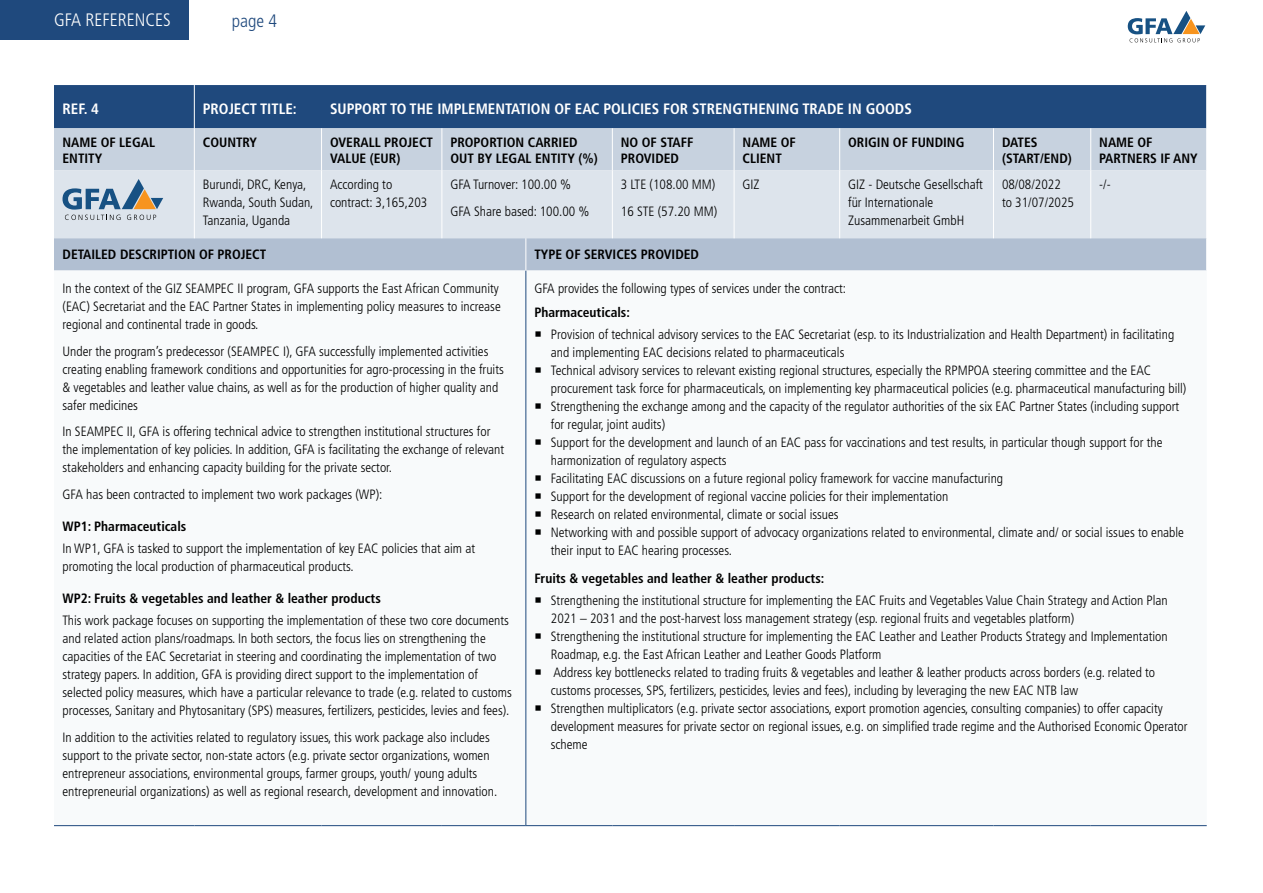
<style>
.page{position:relative;width:1263px;height:893px;background:#fff}
.page>*{position:absolute;margin:0;border:0;box-sizing:border-box;transform-origin:0 0}
.t1{font:300 condensed 18px "Frutiger LT Std";color:#fff}
.t2{font:300 condensed 18px "Frutiger LT Std";color:#1f497d}
.t3{font:700 condensed 15px "Frutiger LT Std";color:#fff}
.t4{font:300 condensed 13.5px/18px "Frutiger LT Std";color:#000}
.t5{font:700 condensed 13.5px/16.5px "Frutiger LT Std";color:#000}
</style>
<div class="page">
<div style="left:0;top:0;width:188px;height:39px;background:#1f497d"></div>
<svg style="left:1128px;top:11px;width:77px;height:31px"></svg>
<div style="left:54px;top:85px;width:1152px;height:43px;background:#1f497d"></div>
<div style="left:54px;top:128px;width:1152px;height:42px;background:#c7d2df"></div>
<div style="left:54px;top:170px;width:1152px;height:68px;background:#dde4ec"></div>
<div style="left:54px;top:238px;width:1152px;height:33px;background:#b1bfd2"></div>
<hr style="left:194px;top:85px;width:1px;height:43px;background:#fff">
<hr style="left:194px;top:128px;width:1px;height:42px;background:#fff">
<hr style="left:321px;top:128px;width:1px;height:42px;background:#fff">
<hr style="left:441px;top:128px;width:1px;height:42px;background:#fff">
<hr style="left:612px;top:128px;width:1px;height:42px;background:#fff">
<hr style="left:734px;top:128px;width:1px;height:42px;background:#fff">
<hr style="left:839px;top:128px;width:1px;height:42px;background:#fff">
<hr style="left:993px;top:128px;width:1px;height:42px;background:#fff">
<hr style="left:1090px;top:128px;width:1px;height:42px;background:#fff">
<hr style="left:321px;top:170px;width:1px;height:68px;background:#fff">
<hr style="left:441px;top:170px;width:1px;height:68px;background:#fff">
<hr style="left:612px;top:170px;width:1px;height:68px;background:#fff">
<hr style="left:734px;top:170px;width:1px;height:68px;background:#fff">
<hr style="left:839px;top:170px;width:1px;height:68px;background:#fff">
<hr style="left:993px;top:170px;width:1px;height:68px;background:#fff">
<hr style="left:526px;top:271px;width:1px;height:554px;background:#1f497d">
<hr style="left:54px;top:825px;width:140px;height:1px;background:#1f497d">
<hr style="left:194px;top:825px;width:127px;height:1px;background:#1f497d">
<hr style="left:321px;top:825px;width:121px;height:1px;background:#1f497d">
<hr style="left:442px;top:825px;width:84px;height:1px;background:#1f497d">
<hr style="left:526px;top:825px;width:86px;height:1px;background:#1f497d">
<hr style="left:612px;top:825px;width:122px;height:1px;background:#1f497d">
<hr style="left:734px;top:825px;width:106px;height:1px;background:#1f497d">
<hr style="left:840px;top:825px;width:153px;height:1px;background:#1f497d">
<hr style="left:993px;top:825px;width:98px;height:1px;background:#1f497d">
<hr style="left:1091px;top:825px;width:116px;height:1px;background:#1f497d">
<hr style="left:1090px;top:170px;width:1px;height:68px;background:#fff">
<hr style="left:194px;top:170px;width:1px;height:68px;background:#fff">
<hr style="left:525px;top:238px;width:1px;height:33px;background:#fff">
<svg style="left:63px;top:179px;width:100px;height:41px;background:#a9b6c2"></svg>
<h1 class="t1" style="left:54px;top:10px;width:118px">GFA REFERENCES</h1>
<h1 class="t2" style="left:232px;top:11px;width:47px">page 4</h1>
<p class="t3" style="left:63px;top:99px;width:38px">REF. 4</p>
<p class="t3" style="left:203px;top:99px;width:95px">PROJECT TITLE:</p>
<p class="t3" style="left:330px;top:99px;width:583px">SUPPORT TO THE IMPLEMENTATION OF EAC POLICIES FOR STRENGTHENING TRADE IN GOODS</p>
<p class="t5" style="left:63px;top:134px;width:94px">NAME OF LEGAL<br>ENTITY</p>
<p class="t5" style="left:203px;top:134px;width:56px">COUNTRY</p>
<p class="t5" style="left:330px;top:134px;width:105px">OVERALL PROJECT<br>VALUE (EUR)</p>
<p class="t5" style="left:450px;top:134px;width:149px">PROPORTION CARRIED<br>OUT BY LEGAL ENTITY (%)</p>
<p class="t5" style="left:621px;top:134px;width:74px">NO OF STAFF<br>PROVIDED</p>
<p class="t5" style="left:742px;top:134px;width:55px">NAME OF<br>CLIENT</p>
<p class="t5" style="left:848px;top:134px;width:118px">ORIGIN OF FUNDING</p>
<p class="t5" style="left:1002px;top:134px;width:71px">DATES (START/END)</p>
<p class="t5" style="left:1099px;top:134px;width:100px">NAME OF<br>PARTNERS IF ANY</p>
<p class="t4" style="left:203px;top:176px;width:112px">Burundi, DRC, Kenya,<br>Rwanda, South Sudan,<br>Tanzania, Uganda</p>
<p class="t4" style="left:330px;top:176px;width:99px">According to contract: 3,165,203</p>
<p class="t4" style="left:450px;top:171px;width:141px;line-height:27px">GFA Turnover: 100.00 %<br>GFA Share based: 100.00 %</p>
<p class="t4" style="left:621px;top:171px;width:98px;line-height:27px">3 LTE (108.00 MM)<br>16 STE (57.20 MM)</p>
<p class="t4" style="left:742px;top:176px;width:18px">GIZ</p>
<p class="t4" style="left:848px;top:176px;width:136px">GIZ - Deutsche Gesellschaft für Internationale<br>Zusammenarbeit GmbH</p>
<p class="t4" style="left:1002px;top:176px;width:74px">08/08/2022 to 31/07/2025</p>
<p class="t4" style="left:1099px;top:176px;width:13px">-/-</p>
<p class="t5" style="left:62px;top:247px;width:205px">DETAILED DESCRIPTION OF PROJECT</p>
<p class="t5" style="left:534px;top:247px;width:166px">TYPE OF SERVICES PROVIDED</p>
<p class="t4" style="left:62px;top:280px;width:440px">In the context of the GIZ SEAMPEC II program, GFA supports the East African Community (EAC) Secretariat and the EAC Partner States in implementing policy measures to increase regional and continental trade in goods.</p>
<p class="t4" style="left:62px;top:342px;width:443px">Under the program’s predecessor (SEAMPEC I), GFA successfully implemented activities creating enabling framework conditions and opportunities for agro-processing in the fruits &amp; vegetables and leather value chains, as well as for the production of higher quality and safer medicines</p>
<p class="t4" style="left:62px;top:423px;width:443px">In SEAMPEC II, GFA is offering technical advice to strengthen institutional structures for the implementation of key policies. In addition, GFA is facilitating the exchange of relevant stakeholders and enhancing capacity building for the private sector.</p>
<p class="t4" style="left:62px;top:485px;width:321px">GFA has been contracted to implement two work packages (WP):</p>
<p class="t5" style="left:62px;top:518px;width:125px">WP1: Pharmaceuticals</p>
<p class="t4" style="left:62px;top:540px;width:414px">In WP1, GFA is tasked to support the implementation of key EAC policies that aim at promoting the local production of pharmaceutical products.</p>
<p class="t5" style="left:62px;top:590px;width:320px">WP2: Fruits &amp; vegetables and leather &amp; leather products</p>
<p class="t4" style="left:62px;top:612px;width:451px">This work package focuses on supporting the implementation of these two core documents and related action plans/roadmaps. In both sectors, the focus lies on strengthening the capacities of the EAC Secretariat in steering and coordinating the implementation of two strategy papers. In addition, GFA is providing direct support to the implementation of selected policy measures, which have a particular relevance to trade (e.g. related to customs processes, Sanitary and Phytosanitary (SPS) measures, fertilizers, pesticides, levies and fees).</p>
<p class="t4" style="left:62px;top:728px;width:436px">In addition to the activities related to regulatory issues, this work package also includes support to the private sector, non-state actors (e.g. private sector organizations, women entrepreneur associations, environmental groups, farmer groups, youth/ young adults entrepreneurial organizations) as well as regional research, development and innovation.</p>
<p class="t4" style="left:534px;top:280px;width:313px">GFA provides the following types of services under the contract:</p>
<p class="t5" style="left:534px;top:304px;width:97px">Pharmaceuticals:</p>
<p class="t4" style="left:551px;top:326px;width:637px">Provision of technical advisory services to the EAC Secretariat (esp. to its Industrialization and Health Department) in facilitating and implementing EAC decisions related to pharmaceuticals<br>Technical advisory services to relevant existing regional structures, especially the RPMPOA steering committee and the EAC procurement task force for pharmaceuticals, on implementing key pharmaceutical policies (e.g. pharmaceutical manufacturing bill)<br>Strengthening the exchange among and the capacity of the regulator authorities of the six EAC Partner States (including support for regular, joint audits)<br>Support for the development and launch of an EAC pass for vaccinations and test results, in particular though support for the harmonization of regulatory aspects<br>Facilitating EAC discussions on a future regional policy framework for vaccine manufacturing<br>Support for the development of regional vaccine policies for their implementation<br>Research on related environmental, climate or social issues<br>Networking with and possible support of advocacy organizations related to environmental, climate and/ or social issues to enable their input to EAC hearing processes.</p>
<p class="t5" style="left:534px;top:570px;width:292px">Fruits &amp; vegetables and leather &amp; leather products:</p>
<p class="t4" style="left:551px;top:591px;width:638px">Strengthening the institutional structure for implementing the EAC Fruits and Vegetables Value Chain Strategy and Action Plan 2021 – 2031 and the post-harvest loss management strategy (esp. regional fruits and vegetables platform)<br>Strengthening the institutional structure for implementing the EAC Leather and Leather Products Strategy and Implementation Roadmap, e.g. the East African Leather and Leather Goods Platform<br>Address key bottlenecks related to trading fruits &amp; vegetables and leather &amp; leather products across borders (e.g. related to customs processes, SPS, fertilizers, pesticides, levies and fees), including by leveraging the new EAC NTB law<br>Strengthen multiplicators (e.g. private sector associations, export promotion agencies, consulting companies) to offer capacity development measures for private sector on regional issues, e.g. on simplified trade regime and the Authorised Economic Operator scheme</p>
</div>
